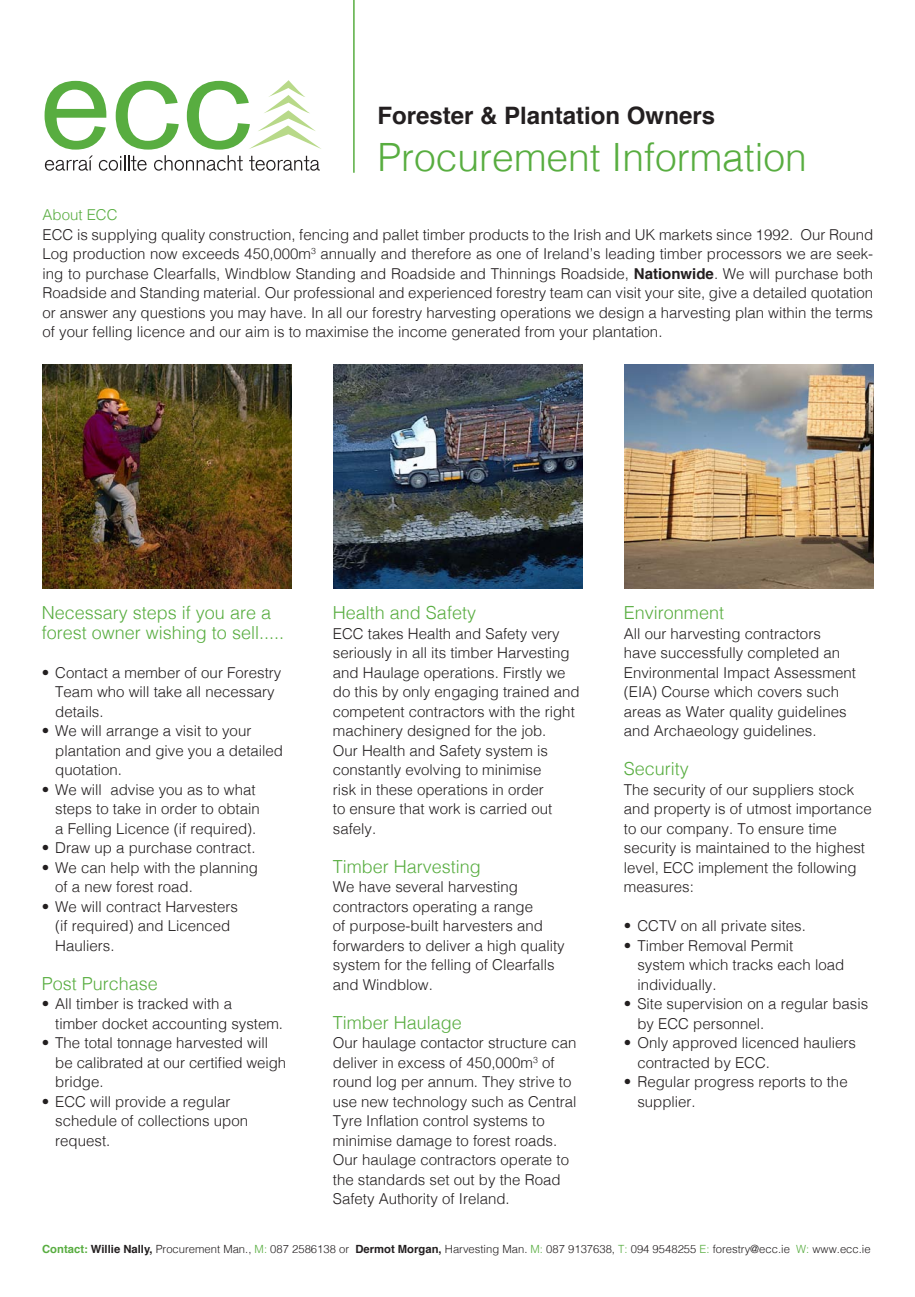
<style>
.page{position:relative;width:915px;height:1297px;background:#fff}
.page>*{position:absolute;margin:0;border:0;box-sizing:border-box;transform-origin:0 0}
.t1{font:300 39px "Helvetica";color:#58ad40}
.t2{font:700 24px "Helvetica";color:#231f20}
.t3{font:300 18px/19.5px "Helvetica";color:#58ad40}
.t4{font:300 15px/19.5px "Helvetica";color:#231f20}
.t5{font:300 15px "Helvetica";color:#58ad40}
.t6{font:300 11.25px "Helvetica";color:#231f20}
.s1{font-weight:700}
.s2{font-weight:700;color:#58ad40}
.s3{color:#58ad40}
</style>
<div class="page">
<svg style="left:45px;top:80px;width:276px;height:91px"></svg>
<hr style="left:353px;top:0;width:1px;height:173px;background:#58ad40">
<img style="left:43px;top:364px;width:248px;height:224px">
<img style="left:333px;top:364px;width:249px;height:224px">
<img style="left:624px;top:364px;width:249px;height:224px">
<p class="t2" style="left:377px;top:96px;width:339px">Forester &amp; Plantation Owners</p>
<p class="t1" style="left:377px;top:124px;width:431px">Procurement Information</p>
<p class="t5" style="left:43px;top:202px;width:77px">About ECC</p>
<p class="t4" style="left:43px;top:224px;width:832px;text-align:justify">ECC is supplying quality construction, fencing and pallet timber products to the Irish and UK markets since 1992. Our Round Log production now exceeds 450,000m<sup>3</sup> annually and therefore as one of Ireland’s leading timber processors we are seek&shy;ing to purchase Clearfalls, Windblow Standing and Roadside and Thinnings Roadside, <span class="s1">Nationwide</span>. We will purchase both Roadside and Standing material. Our professional and experienced forestry team can visit your site, give a detailed quotation or answer any questions you may have. In all our forestry harvesting operations we design a harvesting plan within the terms of your felling licence and our aim is to maximise the income generated from your plantation.</p>
<p class="t3" style="left:42px;top:602px;width:244px">Necessary steps if you are a forest owner wishing to sell.....</p>
<p class="t4" style="left:55px;top:662px;width:227px;text-indent:-14px">• Contact a member of our Forestry<br>Team who will take all necessary details.</p>
<p class="t4" style="left:55px;top:720px;width:229px;text-indent:-14px">• We will arrange a visit to your plantation and give you a detailed quotation.</p>
<p class="t4" style="left:42px;top:779px;width:219px;text-align:right">• We will advise you as to what steps to take in order to obtain</p>
<p class="t4" style="left:55px;top:818px;width:202px">a Felling Licence (if required).</p>
<p class="t4" style="left:42px;top:837px;width:215px">• Draw up a purchase contract.</p>
<p class="t4" style="left:42px;top:857px;width:218px">• We can help with the planning</p>
<p class="t4" style="left:55px;top:876px;width:139px">of a new forest road.</p>
<p class="t4" style="left:42px;top:896px;width:198px">• We will contract Harvesters</p>
<p class="t4" style="left:55px;top:915px;width:177px">(if required) and Licenced<br>Hauliers.</p>
<p class="t3" style="left:42px;top:972px;width:118px">Post Purchase</p>
<p class="t4" style="left:55px;top:993px;width:229px;text-indent:-14px">• All timber is tracked with a<br>timber docket accounting system.</p>
<p class="t4" style="left:55px;top:1032px;width:232px;text-indent:-14px">• The total tonnage harvested will be calibrated at our certified weigh bridge.</p>
<p class="t4" style="left:55px;top:1091px;width:194px;text-indent:-14px">• ECC will provide a regular schedule of collections upon request.</p>
<p class="t3" style="left:333px;top:602px;width:145px">Health and Safety</p>
<p class="t4" style="left:333px;top:623px;width:248px">ECC takes Health and Safety very seriously in all its timber Harvesting and Haulage operations. Firstly we do this by only engaging trained and competent contractors with the right machinery designed for the job.</p>
<p class="t4" style="left:333px;top:740px;width:221px">Our Health and Safety system is constantly evolving to minimise risk in these operations in order to ensure that work is carried out safely.</p>
<p class="t3" style="left:333px;top:855px;width:150px">Timber Harvesting</p>
<p class="t4" style="left:333px;top:876px;width:233px">We have several harvesting contractors operating a range<br>of purpose-built harvesters and forwarders to deliver a high quality system for the felling of Clearfalls and Windblow.</p>
<p class="t3" style="left:333px;top:1011px;width:131px">Timber Haulage</p>
<p class="t4" style="left:333px;top:1032px;width:245px">Our haulage contactor structure can deliver in excess of 450,000m<sup>3</sup> of round log per annum. They strive to use new technology such as Central Tyre Inflation control systems to minimise damage to forest roads.</p>
<p class="t4" style="left:333px;top:1149px;width:237px">Our haulage contractors operate to the standards set out by the Road<br>Safety Authority of Ireland.</p>
<p class="t3" style="left:623px;top:602px;width:102px">Environment</p>
<p class="t4" style="left:623px;top:623px;width:233px">All our harvesting contractors have successfully completed an<br>Environmental Impact Assessment (EIA) Course which covers such</p>
<p class="t4" style="left:623px;top:701px;width:224px">areas as Water quality guidelines</p>
<p class="t4" style="left:623px;top:720px;width:194px">and Archaeology guidelines.</p>
<p class="t3" style="left:623px;top:758px;width:67px">Security</p>
<p class="t4" style="left:623px;top:779px;width:249px">The security of our suppliers stock and property is of utmost importance to our company. To ensure time security is maintained to the highest level, ECC implement the following measures:</p>
<p class="t4" style="left:623px;top:915px;width:183px">• CCTV on all private sites.</p>
<p class="t4" style="left:637px;top:935px;width:208px;text-indent:-14px">• Timber Removal Permit system which tracks each load individually.</p>
<p class="t4" style="left:637px;top:993px;width:232px;text-indent:-14px">• Site supervision on a regular basis by ECC personnel.</p>
<p class="t4" style="left:637px;top:1032px;width:220px;text-indent:-14px">• Only approved licenced hauliers contracted by ECC.</p>
<p class="t4" style="left:637px;top:1071px;width:212px;text-indent:-14px">• Regular progress reports to the supplier.</p>
<p class="t6" style="left:42px;top:1239px;width:829px"><span class="s2">Contact:</span> <span class="s1">Willie Nally,</span> Procurement Man., <span class="s3">M:</span> 087 2586138 or <span class="s1">Dermot Morgan,</span> Harvesting Man. <span class="s3">M:</span> 087 9137638, <span class="s3">T:</span> 094 9548255 <span class="s3">E:</span> forestry@ecc.ie <span class="s3">W:</span> www.ecc.ie</p>
</div>
